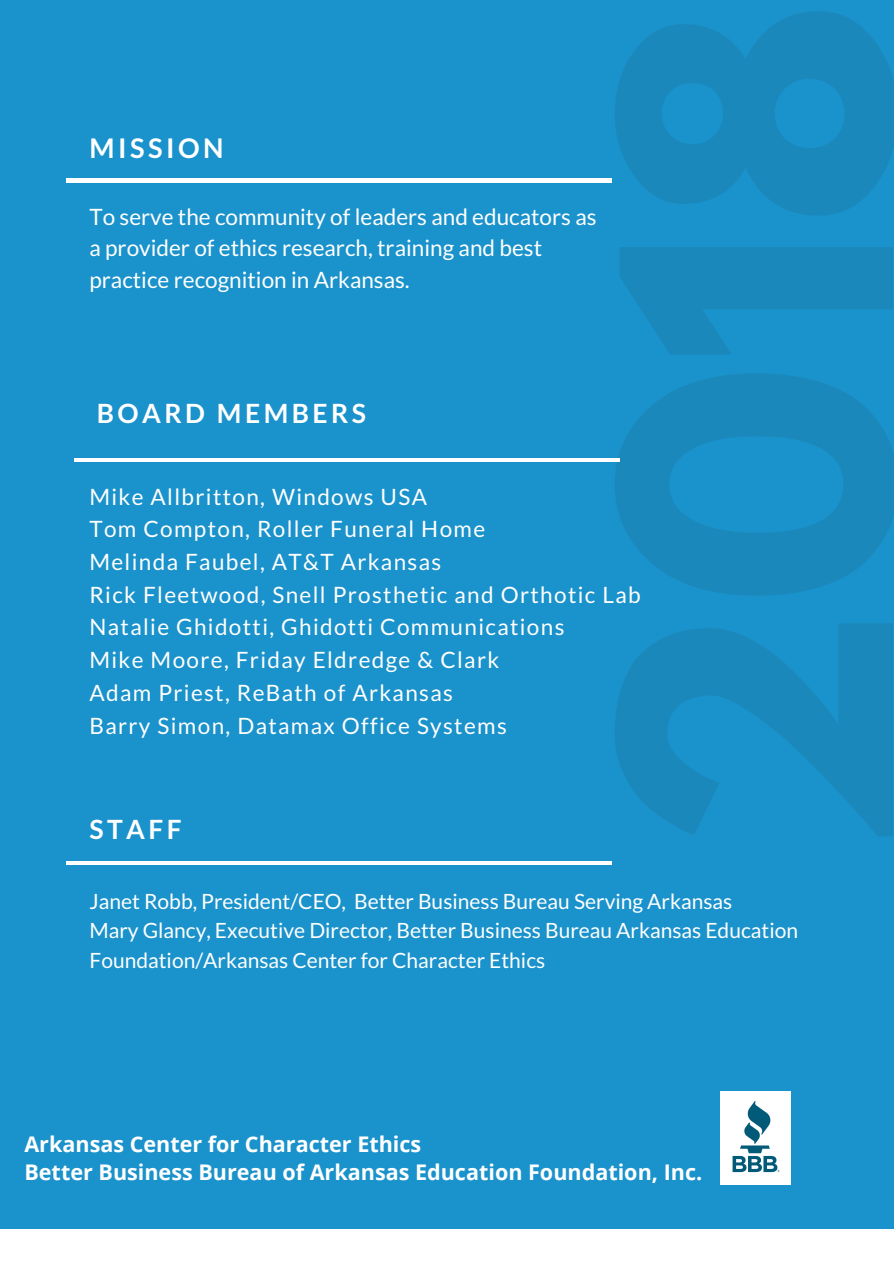
<style>
.page{position:relative;width:894px;height:1264px;background:#fff}
.page>*{position:absolute;margin:0;border:0;box-sizing:border-box;transform-origin:0 0}
.t1{font:700 27px "Lato";letter-spacing:.13em;color:#fff}
.t2{font:700 26.55px "Lato";letter-spacing:.13em;color:#fff}
.t3{font:22.5px/32.7px "Lato";letter-spacing:.06em;color:#fff}
.t4{font:22.5px/31.5px "Lato";color:#fff}
.t5{font:700 21.6px/28.7px "Open Sans";color:#fff}
.t6{font:21px/29.2px "Lato";color:#fff}
</style>
<div class="page">
<div style="left:0;top:0;width:893px;height:1263px;background:#1a92cb"></div>
<div style="left:0;top:1228px;width:893px;height:35px;background:#fff"></div>
<hr style="left:66px;top:179px;width:545px;height:3px;background:#fff">
<hr style="left:74px;top:458px;width:545px;height:4px;background:#fff">
<hr style="left:66px;top:861px;width:545px;height:3px;background:#fff">
<img style="left:720px;top:1091px;width:69px;height:93px">
<p class="t1" style="left:89px;top:131px;width:136px">MISSION</p>
<p class="t4" style="left:89px;top:200px;width:508px">To serve the community of leaders and educators as a provider of ethics research, training and best practice recognition in Arkansas.</p>
<p class="t2" style="left:97px;top:396px;width:271px">BOARD MEMBERS</p>
<p class="t3" style="left:89px;top:479px;width:552px">Mike Allbritton, Windows USA<br>Tom Compton, Roller Funeral Home<br>Melinda Faubel, AT&amp;T Arkansas<br>Rick Fleetwood, Snell Prosthetic and Orthotic Lab Natalie Ghidotti, Ghidotti Communications<br>Mike Moore, Friday Eldredge &amp; Clark<br>Adam Priest, ReBath of Arkansas<br>Barry Simon, Datamax Office Systems</p>
<p class="t2" style="left:89px;top:812px;width:94px">STAFF</p>
<p class="t6" style="left:89px;top:886px;width:710px">Janet Robb, President/CEO, Better Business Bureau Serving Arkansas<br>Mary Glancy, Executive Director, Better Business Bureau Arkansas Education<br>Foundation/Arkansas Center for Character Ethics</p>
<p class="t5" style="left:24px;top:1128px;width:679px">Arkansas Center for Character Ethics<br>Better Business Bureau of Arkansas Education Foundation, Inc.</p>
</div>
